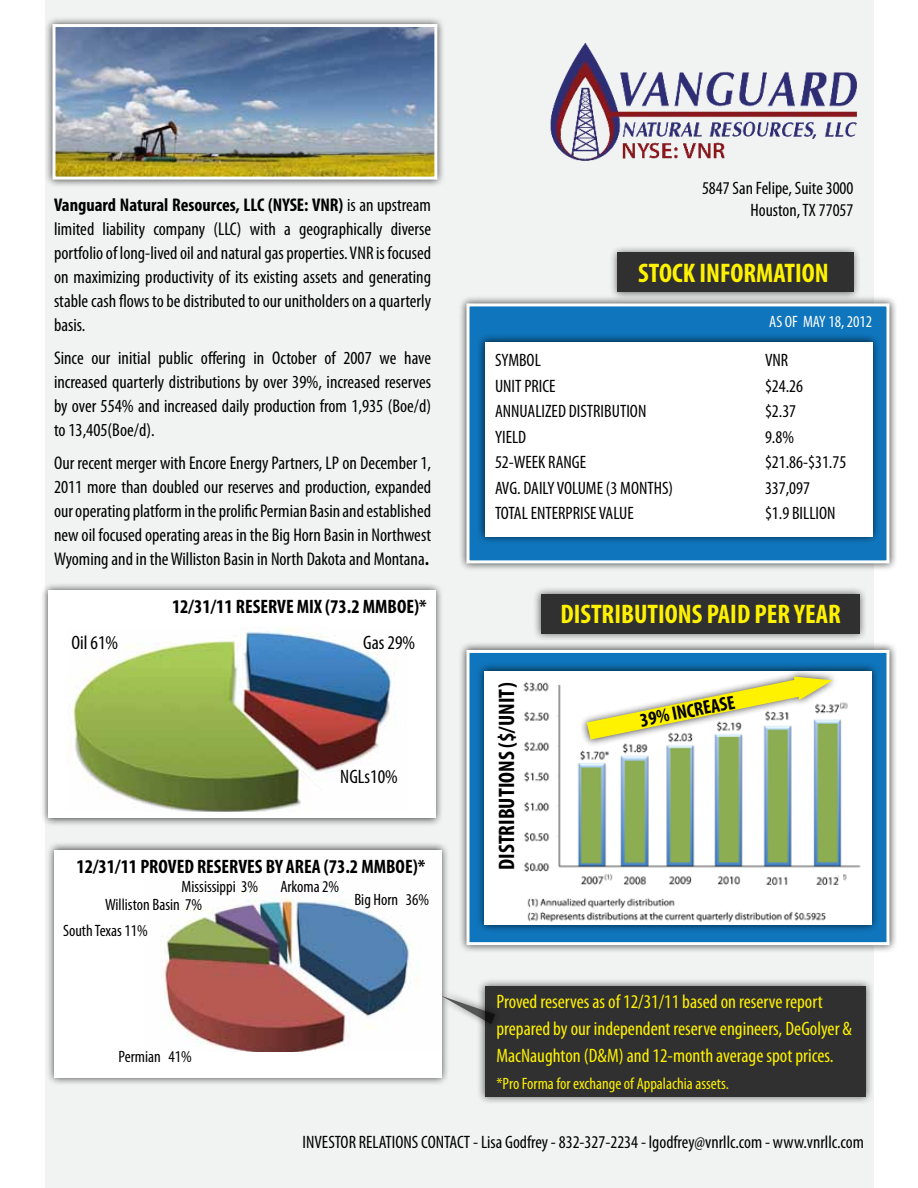
<style>
.page{position:relative;width:918px;height:1188px;background:#fff}
.page>*{position:absolute;margin:0;border:0;box-sizing:border-box;transform-origin:0 0}
.t1{font:700 condensed 27px "Myriad Pro";color:#fff200}
.t2{font:700 condensed 22.5px "Myriad Pro";color:#000}
.t3{font:condensed 19.5px/27px "Myriad Pro";color:#fff200}
.t4{font:700 condensed 19.5px "Myriad Pro";color:#000}
.t5{font:condensed 19.5px "Myriad Pro";color:#000}
.t6{font:condensed 18.45px/24px "Myriad Pro";color:#000;text-align:justify}
.t7{font:condensed 18px/22.5px "Myriad Pro";color:#000;text-align:right}
.t8{font:condensed 16.5px/17.9px "Myriad Pro";color:#000}
.t9{font:condensed 16.5px "Myriad Pro";color:#fff200}
.t10{font:condensed 16.5px "Myriad Pro";color:#fff}
.s1{font-weight:700}
</style>
<div class="page">
<div style="left:45px;top:0;width:828px;height:1188px;background:#f1f2f2"></div>
<img style="left:550px;top:11px;width:324px;height:169px">
<div style="left:458px;top:295px;width:440px;height:277px;background:#000;opacity:.75"></div>
<div style="left:466px;top:303px;width:424px;height:260px;background:#0f75bc;border:3px solid #fff"></div>
<div style="left:609px;top:244px;width:252px;height:56px;background:#000;opacity:.75"></div>
<div style="left:617px;top:253px;width:236px;height:39px;background:#303030"></div>
<div style="left:477px;top:333px;width:404px;height:212px;background:#000;opacity:.75"></div>
<div style="left:485px;top:342px;width:387px;height:194px;background:#fff"></div>
<div style="left:458px;top:642px;width:440px;height:311px;background:#000;opacity:.75"></div>
<div style="left:466px;top:650px;width:424px;height:295px;background:#0f75bc;border:3px solid #fff"></div>
<div style="left:476px;top:662px;width:404px;height:271px;background:#000;opacity:.75"></div>
<div style="left:484px;top:671px;width:388px;height:253px;background:#fff"></div>
<img style="left:523px;top:682px;width:338px;height:240px">
<div style="left:533px;top:586px;width:335px;height:56px;background:#000;opacity:.75"></div>
<div style="left:541px;top:594px;width:319px;height:40px;background:#303030"></div>
<div style="left:40px;top:582px;width:404px;height:244px;background:#000;opacity:.75"></div>
<div style="left:48px;top:590px;width:387px;height:228px;background:#fff"></div>
<img style="left:68px;top:627px;width:327px;height:184px">
<div style="left:46px;top:841px;width:404px;height:244px;background:#000;opacity:.75"></div>
<div style="left:54px;top:850px;width:387px;height:227px;background:#fff"></div>
<div style="left:435px;top:989px;width:68px;height:43px;background:#000;opacity:.75"></div>
<svg style="left:441px;top:996px;width:36px;height:28px"></svg>
<div style="left:477px;top:978px;width:397px;height:127px;background:#000;opacity:.75"></div>
<div style="left:485px;top:986px;width:381px;height:111px;background:#303030"></div>
<div style="left:44px;top:16px;width:401px;height:172px;background:#000;opacity:.75"></div>
<img style="left:56px;top:28px;width:377px;height:148px">
<div style="left:52px;top:24px;width:385px;height:156px;border:3px solid #fff"></div>
<hr style="left:839px;top:869px;width:4px;height:13px;background:#fff">
<img style="left:160px;top:898px;width:281px;height:153px">
<svg style="left:275px;top:742px;width:59px;height:57px"></svg>
<div style="left:579px;top:669px;width:260px;height:78px;background:#000;opacity:.75"></div>
<svg style="left:587px;top:677px;width:245px;height:63px"></svg>
<p class="t6" style="left:54px;top:193px;width:379px"><span class="s1">Vanguard Natural Resources, LLC (NYSE: VNR)</span> is an upstream limited liability company (LLC) with a geographically diverse portfolio of long-lived oil and natural gas properties. VNR is focused on maximizing productivity of its existing assets and generating stable cash flows to be distributed to our unitholders on a quarterly basis.</p>
<p class="t6" style="left:54px;top:346px;width:379px">Since our initial public offering in October of 2007 we have increased quarterly distributions by over 39%, increased reserves by over 554% and increased daily production from 1,935 (Boe/d) to 13,405(Boe/d).</p>
<p class="t6" style="left:54px;top:451px;width:379px">Our recent merger with Encore Energy Partners, LP on December 1, 2011 more than doubled our reserves and production, expanded our operating platform in the prolific Permian Basin and established new oil focused operating areas in the Big Horn Basin in Northwest Wyoming and in the Williston Basin in North Dakota and Montana<span class="s1">.</span></p>
<p class="t5" style="left:71px;top:631px;width:48px">Oil 61%</p>
<p class="t4" style="left:172px;top:594px;width:256px">12/31/11 RESERVE MIX (73.2 MMBOE)*</p>
<p class="t5" style="left:363px;top:631px;width:53px">Gas 29%</p>
<p class="t5" style="left:340px;top:764px;width:59px">NGLs10%</p>
<p class="t4" style="left:77px;top:854px;width:350px">12/31/11 PROVED RESERVES BY AREA (73.2 MMBOE)*</p>
<p class="t8" style="left:280px;top:877px;width:60px">Arkoma 2%</p>
<p class="t8" style="left:63px;top:922px;width:86px">South Texas 11%</p>
<p class="t8" style="left:105px;top:877px;width:154px;text-indent:76px">Mississippi 3%<br>Williston Basin 7%</p>
<p class="t8" style="left:354px;top:890px;width:76px">Big Horn 36%</p>
<p class="t8" style="left:119px;top:1047px;width:75px">Permian 41%</p>
<p class="t7" style="left:702px;top:176px;width:153px">5847 San Felipe, Suite 3000<br>Houston, TX 77057</p>
<h1 class="t1" style="left:638px;top:256px;width:192px">STOCK INFORMATION</h1>
<p class="t10" style="left:769px;top:312px;width:105px">AS OF MAY 18, 2012</p>
<p class="t7" style="left:495px;top:349px;width:47px">SYMBOL</p>
<p class="t7" style="left:765px;top:349px;width:25px">VNR</p>
<p class="t7" style="left:495px;top:374px;width:62px">UNIT PRICE</p>
<p class="t7" style="left:765px;top:374px;width:40px">$24.26</p>
<p class="t7" style="left:495px;top:400px;width:153px">ANNUALIZED DISTRIBUTION</p>
<p class="t7" style="left:765px;top:400px;width:33px">$2.37</p>
<p class="t7" style="left:495px;top:425px;width:33px">YIELD</p>
<p class="t7" style="left:765px;top:425px;width:30px">9.8%</p>
<p class="t7" style="left:495px;top:451px;width:93px">52-WEEK RANGE</p>
<p class="t7" style="left:765px;top:451px;width:83px">$21.86-$31.75</p>
<p class="t7" style="left:495px;top:476px;width:180px">AVG. DAILY VOLUME (3 MONTHS)</p>
<p class="t7" style="left:765px;top:476px;width:47px">337,097</p>
<p class="t7" style="left:495px;top:502px;width:140px">TOTAL ENTERPRISE VALUE</p>
<p class="t7" style="left:765px;top:502px;width:72px">$1.9 BILLION</p>
<h1 class="t1" style="left:560px;top:598px;width:282px">DISTRIBUTIONS PAID PER YEAR</h1>
<p class="t2" style="left:493px;top:870px;width:189px;rotate:-90deg">DISTRIBUTIONS ($/UNIT)</p>
<p class="t4" style="left:640px;top:708px;width:98px;rotate:-12deg">39% INCREASE</p>
<p class="t4" style="left:638px;top:708px;width:98px;rotate:-11deg">39% INCREASE</p>
<p class="t3" style="left:496px;top:988px;width:357px">Proved reserves as of 12/31/11 based on reserve report prepared by our independent reserve engineers, DeGolyer &amp;<br>MacNaughton (D&amp;M) and 12-month average spot prices.</p>
<p class="t9" style="left:496px;top:1074px;width:234px">*Pro Forma for exchange of Appalachia assets.</p>
<p class="t7" style="left:302px;top:1130px;width:563px">INVESTOR RELATIONS CONTACT - Lisa Godfrey - 832-327-2234 - lgodfrey@vnrllc.com - www.vnrllc.com</p>
</div>
